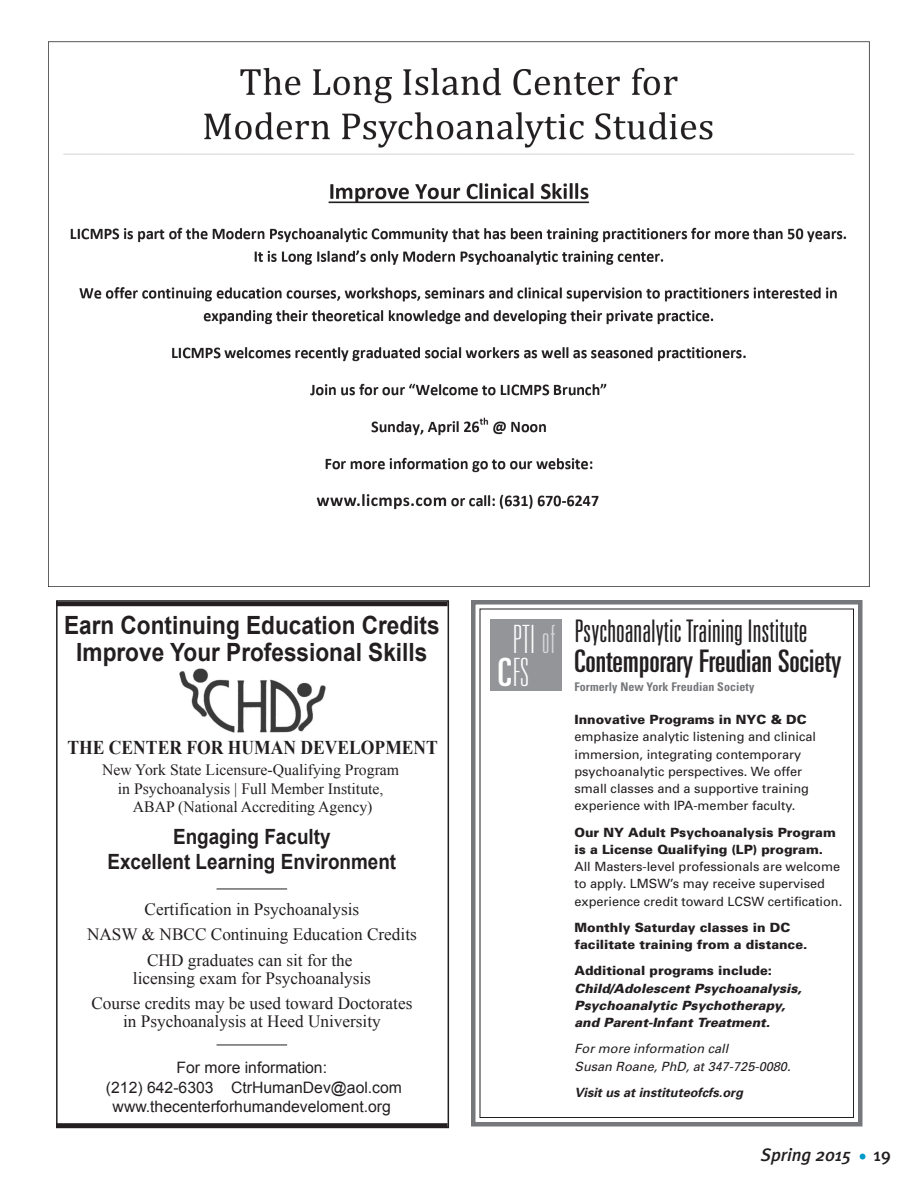
<style>
.page{position:relative;width:918px;height:1188px;background:#fff}
.page>*{position:absolute;margin:0;border:0;box-sizing:border-box;transform-origin:0 0}
.t1{font:100 ultra-condensed 39px/33px "Univers";letter-spacing:.03em;color:#fff}
.t2{font:300 ultra-condensed 31.2px "Univers";letter-spacing:.005em;color:#231f20}
.t3{font:ultra-condensed 31.2px "Univers";color:#231f20}
.t4{font:700 25.2px/27px "Arial";color:#231f20;text-align:center;scale:.9 1}
.t5{font:700 21px/25.2px "Arial";color:#231f20;text-align:center;scale:.9 1}
.t6{font:700 19.5px "Times New Roman";color:#231f20;scale:.9 1}
.t7{font:italic 500 18px "Meta Plus";color:#231f20}
.t8{font:17.25px/25.5px "Times New Roman";color:#231f20;text-align:center}
.t9{font:15.75px/18.8px "Times New Roman";color:#231f20;text-align:center}
.t10{font:15.75px/19.5px "Arial";color:#231f20;text-align:center}
.t11{font:12.75px/17.2px "Univers";color:#231f20}
.t12{font:900 12.75px/17.2px "Univers";color:#231f20}
.t13{font:italic 900 12.75px/17.2px "Univers";color:#231f20}
.t14{font:italic 12.75px/17.2px "Univers";color:#231f20}
.t15{font:italic 700 12.75px "Univers";color:#231f20}
.t16{font:700 condensed 12px "Univers";letter-spacing:.005em;color:#75777a}
.s1{color:#d7d8da}
.s2{font-weight:400}
.s3{font-style:normal}
</style>
<div class="page">
<svg style="left:860px;top:1154px;width:6px;height:6px"></svg>
<hr style="left:56px;top:602px;width:392px;height:4px;background:#231f20">
<div style="left:56px;top:1123px;width:392px;height:5px;background:#231f20"></div>
<img style="left:180px;top:669px;width:145px;height:63px">
<hr style="left:217px;top:1045px;width:70px;height:1px;background:#231f20">
<hr style="left:217px;top:889px;width:70px;height:1px;background:#231f20">
<img style="left:49px;top:41px;width:821px;height:546px">
<div style="left:471px;top:600px;width:391px;height:526px;border:4px solid #75777a"></div>
<div style="left:490px;top:620px;width:72px;height:72px;background:#939598"></div>
<h3 class="t4" style="left:64px;top:612px;width:419px">Earn Continuing Education Credits<br>Improve Your Professional Skills</h3>
<h3 class="t6" style="left:67px;top:734px;width:413px">THE CENTER FOR HUMAN DEVELOPMENT</h3>
<p class="t9" style="left:102px;top:760px;width:299px">New York State Licensure-Qualifying Program in Psychoanalysis | Full Member Institute,<br>ABAP (National Accrediting Agency)</p>
<h3 class="t5" style="left:107px;top:825px;width:322px">Engaging Faculty<br>Excellent Learning Environment</h3>
<h3 class="t8" style="left:87px;top:896px;width:331px">Certification in Psychoanalysis<br>NASW &amp; NBCC Continuing Education Credits<br>CHD graduates can sit for the</h3>
<h3 class="t8" style="left:91px;top:965px;width:322px">licensing exam for Psychoanalysis<br>Course credits may be used toward Doctorates</h3>
<h3 class="t8" style="left:123px;top:1009px;width:259px">in Psychoanalysis at Heed University</h3>
<p class="t10" style="left:106px;top:1058px;width:298px">For more information:<br>(212) 642-6303 CtrHumanDev@aol.com www.thecenterforhumandeveloment.org</p>
<h1 class="t1" style="left:498px;top:623px;width:59px;text-indent:15px">PTI <span class="s1">of<br></span><span class="s2">C</span>FS</h1>
<h2 class="t2" style="left:574px;top:615px;width:235px">Psychoanalytic Training Institute</h2>
<h2 class="t3" style="left:574px;top:643px;width:268px">Contemporary Freudian Society</h2>
<p class="t16" style="left:574px;top:680px;width:181px">Formerly New York Freudian Society</p>
<p class="t12" style="left:574px;top:711px;width:234px">Innovative Programs in NYC &amp; DC</p>
<p class="t11" style="left:574px;top:728px;width:243px">emphasize analytic listening and clinical immersion, integrating contemporary psychoanalytic perspectives. We offer small classes and a supportive training experience with IPA-member faculty.</p>
<p class="t12" style="left:574px;top:823px;width:263px">Our NY Adult Psychoanalysis Program is a License Qualifying (LP) program.</p>
<p class="t11" style="left:574px;top:858px;width:269px">All Masters-level professionals are welcome to apply. LMSW’s may receive supervised experience credit toward LCSW certification.</p>
<p class="t12" style="left:574px;top:918px;width:234px">Monthly Saturday classes in DC facilitate training from a distance.</p>
<p class="t12" style="left:574px;top:962px;width:199px">Additional programs include:</p>
<p class="t13" style="left:574px;top:979px;width:229px">Child/Adolescent Psychoanalysis,<br>Psychoanalytic Psychotherapy, and Parent-Infant Treatment.</p>
<p class="t14" style="left:574px;top:1040px;width:218px">For more information call<br>Susan Roane, PhD, at 347-725-0080.</p>
<p class="t15" style="left:574px;top:1084px;width:170px">Visit us at instituteofcfs.org</p>
<h3 class="t7" style="left:761px;top:1144px;width:132px">Spring 2015 <span class="s3">19</span></h3>
</div>
